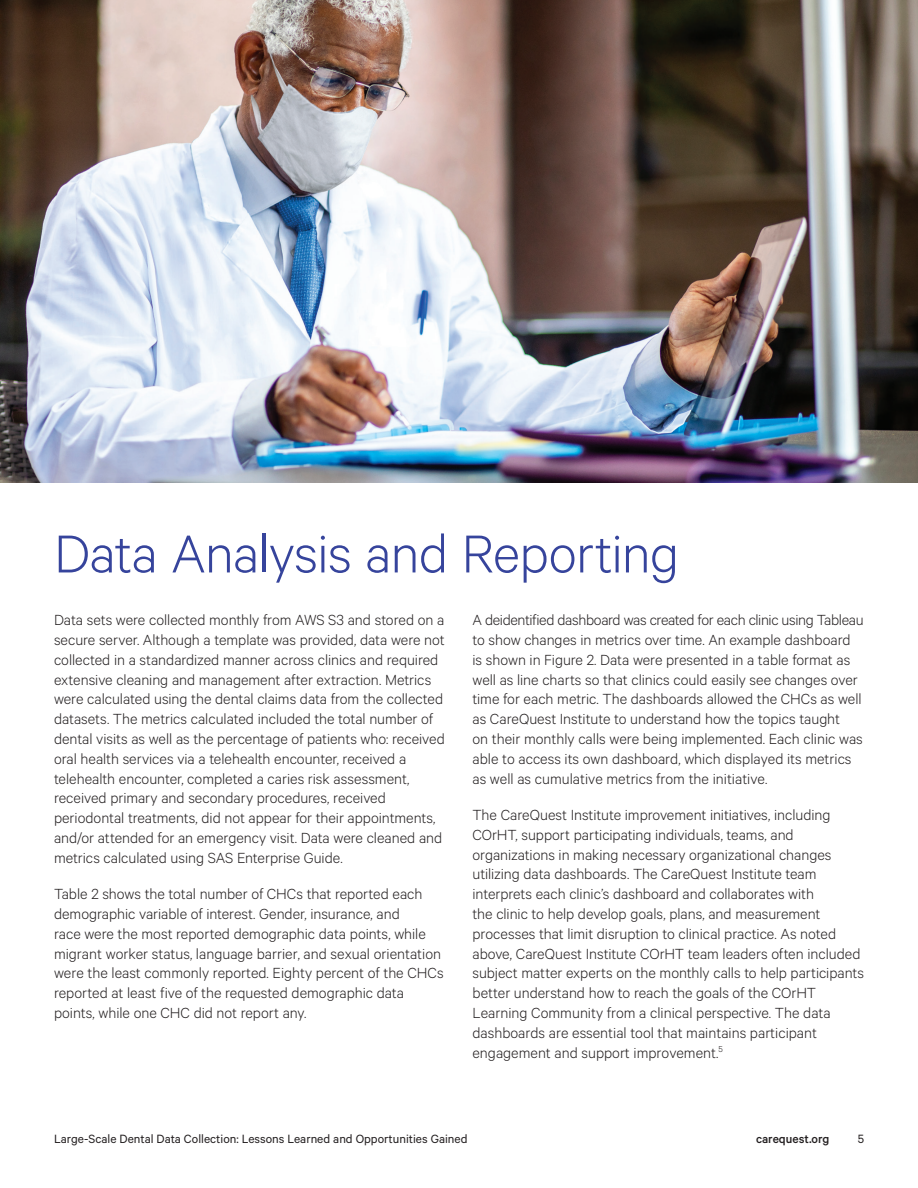
<style>
.page{position:relative;width:918px;height:1188px;background:#fff}
.page>*{position:absolute;margin:0;border:0;box-sizing:border-box;transform-origin:0 0}
.t1{font:300 60px "Calibre";letter-spacing:-.015em;color:#36449c}
.t2{font:300 16.5px/19.8px "Calibre";color:#231f20}
.t3{font:13.5px "Calibre";color:#231f20}
.t4{font:500 13.5px "Calibre";color:#231f20}
</style>
<div class="page">
<img style="left:0;top:0;width:918px;height:483px">
<h1 class="t1" style="left:54px;top:519px;width:627px">Data Analysis and Reporting</h1>
<p class="t2" style="left:54px;top:610px;width:392px">Data sets were collected monthly from AWS S3 and stored on a secure server. Although a template was provided, data were not collected in a standardized manner across clinics and required extensive cleaning and management after extraction. Metrics were calculated using the dental claims data from the collected datasets. The metrics calculated included the total number of dental visits as well as the percentage of patients who: received oral health services via a telehealth encounter, received a telehealth encounter, completed a caries risk assessment, received primary and secondary procedures, received periodontal treatments, did not appear for their appointments, and/or attended for an emergency visit. Data were cleaned and metrics calculated using SAS Enterprise Guide.</p>
<p class="t2" style="left:54px;top:883px;width:391px">Table 2 shows the total number of CHCs that reported each demographic variable of interest. Gender, insurance, and<br>race were the most reported demographic data points, while migrant worker status, language barrier, and sexual orientation were the least commonly reported. Eighty percent of the CHCs reported at least five of the requested demographic data points, while one CHC did not report any.</p>
<p class="t2" style="left:473px;top:610px;width:393px">A deidentified dashboard was created for each clinic using Tableau to show changes in metrics over time. An example dashboard is shown in Figure 2. Data were presented in a table format as well as line charts so that clinics could easily see changes over time for each metric. The dashboards allowed the CHCs as well as CareQuest Institute to understand how the topics taught<br>on their monthly calls were being implemented. Each clinic was able to access its own dashboard, which displayed its metrics as well as cumulative metrics from the initiative.</p>
<p class="t2" style="left:473px;top:804px;width:393px">The CareQuest Institute improvement initiatives, including COrHT, support participating individuals, teams, and organizations in making necessary organizational changes utilizing data dashboards. The CareQuest Institute team interprets each clinic’s dashboard and collaborates with<br>the clinic to help develop goals, plans, and measurement processes that limit disruption to clinical practice. As noted above, CareQuest Institute COrHT team leaders often included subject matter experts on the monthly calls to help participants better understand how to reach the goals of the COrHT Learning Community from a clinical perspective. The data dashboards are essential tool that maintains participant engagement and support improvement.<sup>5</sup></p>
<p class="t3" style="left:54px;top:1131px;width:415px">Large-Scale Dental Data Collection: Lessons Learned and Opportunities Gained</p>
<p class="t4" style="left:756px;top:1131px;width:75px">carequest.org</p>
<p class="t3" style="left:858px;top:1131px;width:8px">5</p>
</div>
